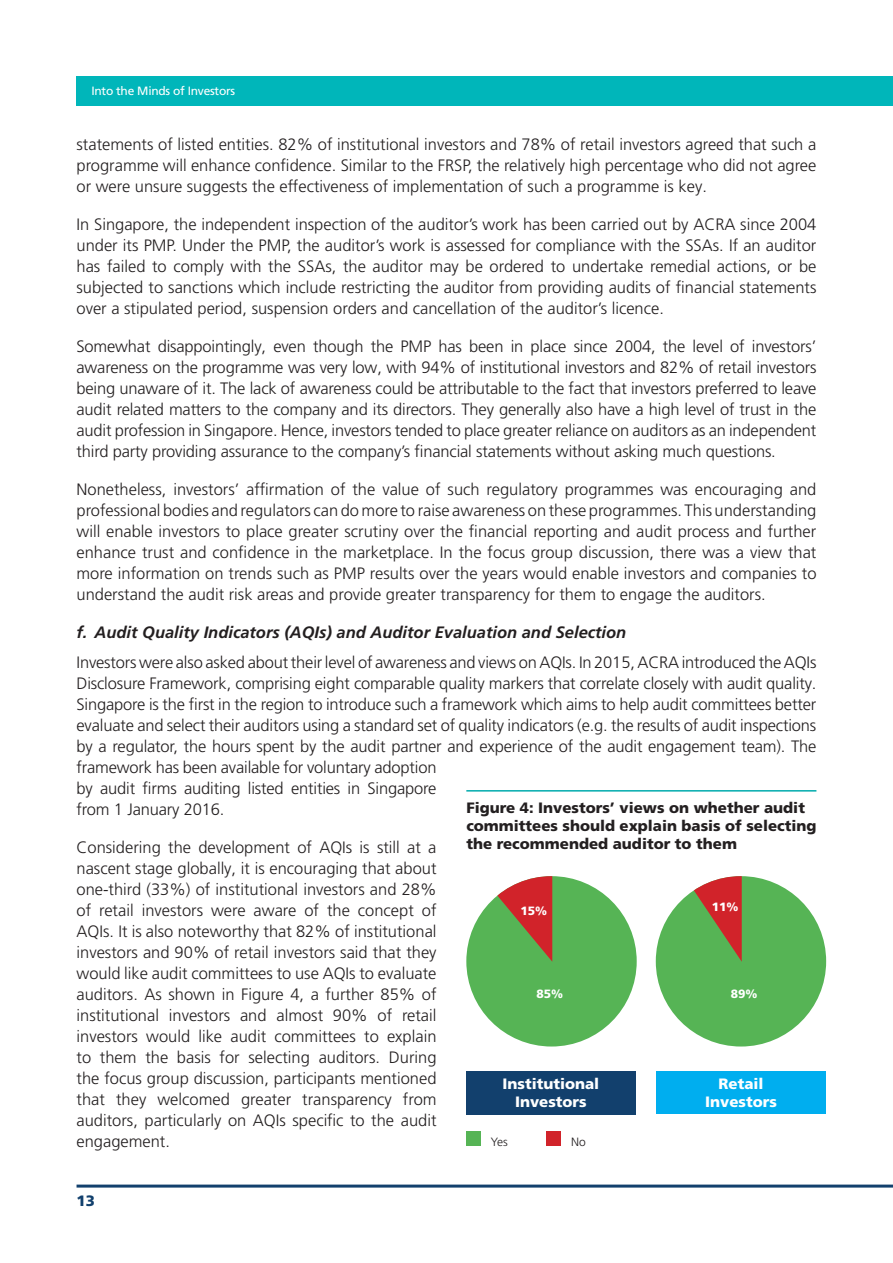
<style>
.page{position:relative;width:893px;height:1263px;background:#fff}
.page>*{position:absolute;margin:0;border:0;box-sizing:border-box;transform-origin:0 0}
.t1{font:300 16.5px/21px "Frutiger LT Pro";letter-spacing:-.01em;color:#231f20;text-align:justify}
.t2{font:italic 700 16.5px "Frutiger LT Pro";color:#231f20}
.t3{font:900 15px/18px "Frutiger LT Pro";color:#231f20}
.t4{font:900 15px/18px "Frutiger LT Pro";color:#fff;text-align:center}
.t5{font:900 15px "Frutiger LT Pro";color:#12406d}
.t6{font:12px "Frutiger LT Pro";letter-spacing:-.02em;color:#fff}
.t7{font:900 12px "Frutiger LT Pro";color:#fff}
.t8{font:300 12px "Frutiger LT Pro";color:#231f20}
</style>
<div class="page">
<div style="left:77px;top:77px;width:816px;height:29px;background:#00b6ba"></div>
<hr style="left:466px;top:790px;width:350px;height:1px;background:#00aaad">
<div style="left:466px;top:1071px;width:169px;height:43px;background:#12406d"></div>
<div style="left:657px;top:1071px;width:169px;height:42px;background:#00aeef"></div>
<div style="left:466px;top:876px;width:171px;height:170px;background:#56b455;border-radius:50%"></div>
<svg style="left:466px;top:876px;width:86px;height:86px"></svg>
<div style="left:656px;top:876px;width:170px;height:170px;background:#56b455;border-radius:50%"></div>
<svg style="left:656px;top:876px;width:86px;height:86px"></svg>
<div style="left:466px;top:1131px;width:15px;height:14px;background:#56b455"></div>
<div style="left:547px;top:1131px;width:14px;height:14px;background:#d1232a"></div>
<hr style="left:77px;top:1184px;width:816px;height:3px;background:#12406d">
<p class="t6" style="left:91px;top:84px;width:145px">Into the Minds of Investors</p>
<p class="t1" style="left:77px;top:134px;width:741px">statements of listed entities. 82% of institutional investors and 78% of retail investors agreed that such a programme will enhance confidence. Similar to the FRSP, the relatively high percentage who did not agree or were unsure suggests the effectiveness of implementation of such a programme is key.</p>
<p class="t1" style="left:77px;top:214px;width:741px">In Singapore, the independent inspection of the auditor’s work has been carried out by ACRA since 2004 under its PMP. Under the PMP, the auditor’s work is assessed for compliance with the SSAs. If an auditor has failed to comply with the SSAs, the auditor may be ordered to undertake remedial actions, or be subjected to sanctions which include restricting the auditor from providing audits of financial statements over a stipulated period, suspension orders and cancellation of the auditor’s licence.</p>
<p class="t1" style="left:77px;top:336px;width:741px">Somewhat disappointingly, even though the PMP has been in place since 2004, the level of investors’ awareness on the programme was very low, with 94% of institutional investors and 82% of retail investors being unaware of it. The lack of awareness could be attributable to the fact that investors preferred to leave audit related matters to the company and its directors. They generally also have a high level of trust in the audit profession in Singapore. Hence, investors tended to place greater reliance on auditors as an independent third party providing assurance to the company’s financial statements without asking much questions.</p>
<p class="t1" style="left:77px;top:479px;width:741px">Nonetheless, investors’ affirmation of the value of such regulatory programmes was encouraging and professional bodies and regulators can do more to raise awareness on these programmes. This understanding will enable investors to place greater scrutiny over the financial reporting and audit process and further enhance trust and confidence in the marketplace. In the focus group discussion, there was a view that more information on trends such as PMP results over the years would enable investors and companies to understand the audit risk areas and provide greater transparency for them to engage the auditors.</p>
<p class="t2" style="left:77px;top:623px;width:551px">f. Audit Quality Indicators (AQIs) and Auditor Evaluation and Selection</p>
<p class="t1" style="left:77px;top:652px;width:741px;text-align:left">Investors were also asked about their level of awareness and views on AQIs. In 2015, ACRA introduced the AQIs Disclosure Framework, comprising eight comparable quality markers that correlate closely with audit quality.<br>Singapore is the first in the region to introduce such a framework which aims to help audit committees better evaluate and select their auditors using a standard set of quality indicators (e.g. the results of audit inspections by a regulator, the hours spent by the audit partner and experience of the audit engagement team). The framework has been available for voluntary adoption<br>by audit firms auditing listed entities in Singapore<br>from 1 January 2016.</p>
<p class="t1" style="left:77px;top:837px;width:362px">Considering the development of AQIs is still at a nascent stage globally, it is encouraging that about one-third (33%) of institutional investors and 28% of retail investors were aware of the concept of AQIs. It is also noteworthy that 82% of institutional investors and 90% of retail investors said that they would like audit committees to use AQIs to evaluate auditors. As shown in Figure 4, a further 85% of institutional investors and almost 90% of retail investors would like audit committees to explain to them the basis for selecting auditors. During the focus group discussion, participants mentioned that they welcomed greater transparency from auditors, particularly on AQIs specific to the audit engagement.</p>
<p class="t3" style="left:466px;top:798px;width:352px">Figure 4: Investors’ views on whether audit committees should explain basis of selecting the recommended auditor to them</p>
<p class="t7" style="left:520px;top:903px;width:28px">15%</p>
<p class="t7" style="left:712px;top:900px;width:28px">11%</p>
<p class="t7" style="left:536px;top:986px;width:28px">85%</p>
<p class="t7" style="left:731px;top:986px;width:28px">89%</p>
<p class="t4" style="left:502px;top:1075px;width:98px">Institutional<br>Investors</p>
<p class="t4" style="left:705px;top:1074px;width:73px">Retail<br>Investors</p>
<p class="t8" style="left:491px;top:1134px;width:18px">Yes</p>
<p class="t8" style="left:571px;top:1134px;width:16px">No</p>
<p class="t5" style="left:77px;top:1192px;width:20px">13</p>
</div>
